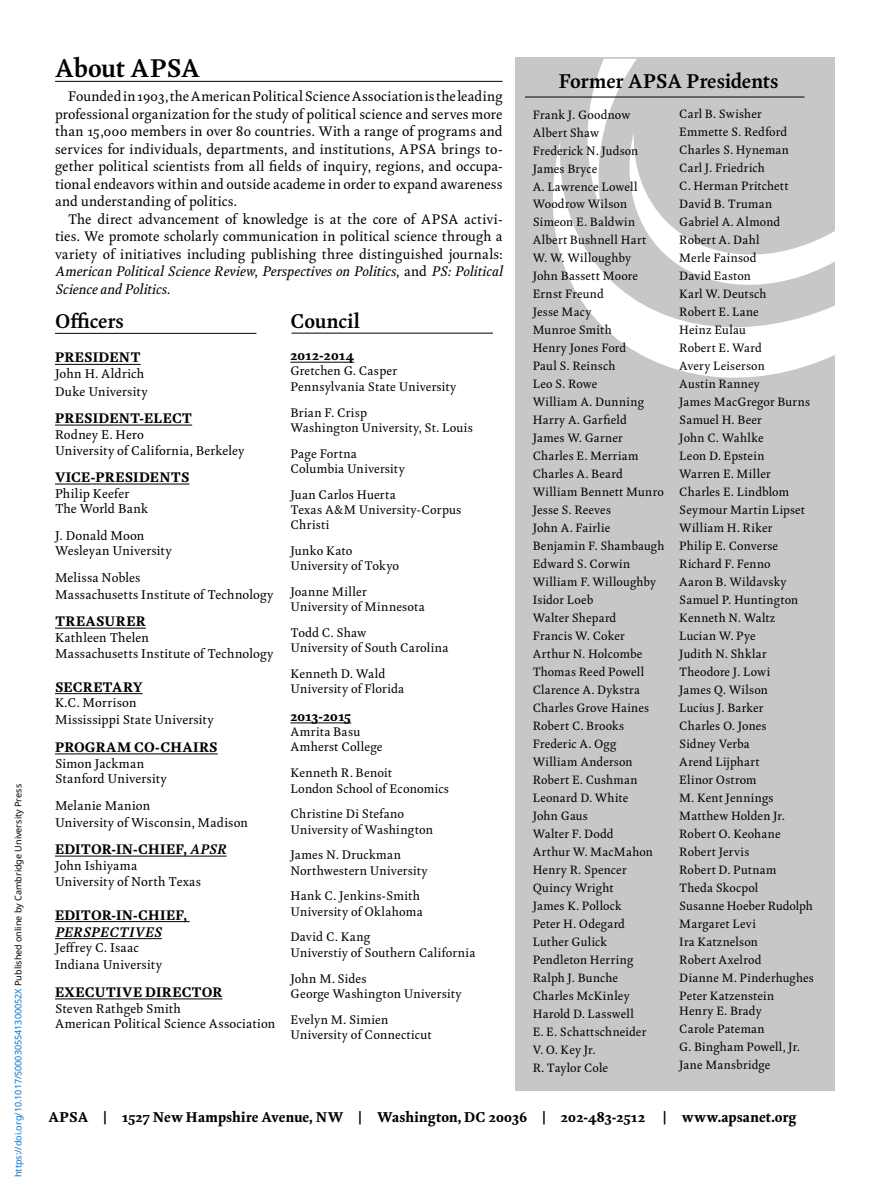
<style>
.page{position:relative;width:891px;height:1189px;background:#fff}
.page>*{position:absolute;margin:0;border:0;box-sizing:border-box;transform-origin:0 0}
.t1{font:700 26.25px "Kingfisher";letter-spacing:-.01em;color:#000}
.t2{font:700 20.4px "Kingfisher";letter-spacing:-.005em;color:#000}
.t3{font:800 14.55px "Kingfisher";letter-spacing:.01em;color:#000}
.t4{font:14.25px/17.4px "Kingfisher";letter-spacing:.01em;color:#000;text-align:justify}
.t5{font:800 14.25px "Kingfisher";letter-spacing:.01em;color:#000}
.t6{font:italic 700 14.25px "Kingfisher";letter-spacing:.01em;color:#000}
.t7{font:13.05px/15.8px "Kingfisher";letter-spacing:.01em;color:#000}
.t8{font:12.75px/15.3px "Kingfisher";letter-spacing:.01em;color:#000}
.t9{font:12.3px/18px "Kingfisher";letter-spacing:.01em;color:#000}
.t10{font:9px "Noto Sans";color:#0172cf}
.s1{color:#000}
.s2{font-style:italic}
.s3{font-weight:700;font-style:italic}
</style>
<div class="page">
<div style="left:515px;top:57px;width:320px;height:1033px;background:#c7c7c7"></div>
<svg style="left:553px;top:142px;width:282px;height:236px"></svg>
<svg style="left:582px;top:59px;width:253px;height:236px"></svg>
<hr style="left:290px;top:362px;width:64px;height:1px;background:#000">
<hr style="left:290px;top:722px;width:61px;height:1px;background:#000">
<hr style="left:55px;top:364px;width:86px;height:1px;background:#000">
<hr style="left:55px;top:425px;width:137px;height:1px;background:#000">
<hr style="left:55px;top:484px;width:134px;height:1px;background:#000">
<hr style="left:55px;top:628px;width:91px;height:1px;background:#000">
<hr style="left:55px;top:693px;width:88px;height:1px;background:#000">
<hr style="left:55px;top:753px;width:163px;height:1px;background:#000">
<hr style="left:55px;top:855px;width:172px;height:1px;background:#000">
<hr style="left:55px;top:921px;width:135px;height:1px;background:#000">
<hr style="left:55px;top:938px;width:107px;height:1px;background:#000">
<hr style="left:55px;top:998px;width:167px;height:1px;background:#000">
<hr style="left:55px;top:333px;width:201px;height:1px;background:#000">
<hr style="left:292px;top:333px;width:201px;height:1px;background:#000">
<hr style="left:525px;top:97px;width:279px;height:1px;background:#000">
<hr style="left:55px;top:81px;width:448px;height:1px;background:#000">
<p class="t10" style="left:12px;top:1177px;width:395px;rotate:-90deg">https://doi.org/10.1017/S000305541300052X <span class="s1">Published online by Cambridge University Press</span></p>
<h1 class="t1" style="left:55px;top:53px;width:146px">About APSA</h1>
<p class="t4" style="left:55px;top:89px;width:449px;text-indent:13px">Founded in 1903, the American Political Science Association is the leading professional organization for the study of political science and serves more than 15,000 members in over 80 countries. With a range of programs and services for individuals, departments, and institutions, APSA brings to&shy;gether political scientists from all fields of inquiry, regions, and occupa&shy;tional endeavors within and outside academe in order to expand awareness and understanding of politics.</p>
<p class="t4" style="left:55px;top:211px;width:449px;text-indent:13px">The direct advancement of knowledge is at the core of APSA activi&shy;ties. We promote scholarly communication in political science through a variety of initiatives including publishing three distinguished journals:<br><span class="s2">American Political Science Review</span>, <span class="s2">Perspectives on Politics</span>, and <span class="s2">PS: Political Science and Politics</span>.</p>
<h2 class="t2" style="left:290px;top:309px;width:71px">Council</h2>
<p class="t5" style="left:290px;top:347px;width:65px">2012-2014</p>
<p class="t8" style="left:290px;top:365px;width:168px">Gretchen G. Casper<br>Pennsylvania State University</p>
<p class="t8" style="left:290px;top:406px;width:184px">Brian F. Crisp<br>Washington University, St. Louis</p>
<p class="t8" style="left:290px;top:447px;width:116px">Page Fortna<br>Columbia University</p>
<p class="t8" style="left:290px;top:488px;width:172px">Juan Carlos Huerta<br>Texas A&amp;M University-Corpus<br>Christi</p>
<p class="t8" style="left:290px;top:544px;width:110px">Junko Kato<br>University of Tokyo</p>
<p class="t8" style="left:290px;top:585px;width:136px">Joanne Miller<br>University of Minnesota</p>
<p class="t8" style="left:290px;top:626px;width:159px">Todd C. Shaw<br>University of South Carolina</p>
<p class="t8" style="left:290px;top:667px;width:115px">Kenneth D. Wald<br>University of Florida</p>
<p class="t5" style="left:290px;top:707px;width:62px">2013-2015</p>
<p class="t8" style="left:290px;top:725px;width:94px">Amrita Basu<br>Amherst College</p>
<p class="t8" style="left:290px;top:766px;width:160px">Kenneth R. Benoit<br>London School of Economics</p>
<p class="t8" style="left:290px;top:807px;width:144px">Christine Di Stefano<br>University of Washington</p>
<p class="t8" style="left:290px;top:848px;width:139px">James N. Druckman<br>Northwestern University</p>
<p class="t8" style="left:290px;top:889px;width:134px">Hank C. Jenkins-Smith<br>University of Oklahoma</p>
<p class="t8" style="left:290px;top:930px;width:186px">David C. Kang<br>Universtiy of Southern California</p>
<p class="t8" style="left:290px;top:971px;width:173px">John M. Sides<br>George Washington University</p>
<p class="t8" style="left:290px;top:1012px;width:143px">Evelyn M. Simien<br>University of Connecticut</p>
<h2 class="t2" style="left:55px;top:309px;width:70px">Officers</h2>
<p class="t5" style="left:55px;top:349px;width:87px">PRESIDENT</p>
<p class="t7" style="left:55px;top:366px;width:94px;line-height:17.4px">John H. Aldrich<br>Duke University</p>
<p class="t5" style="left:55px;top:410px;width:139px">PRESIDENT-ELECT</p>
<p class="t7" style="left:55px;top:428px;width:191px">Rodney E. Hero<br>University of California, Berkeley</p>
<p class="t5" style="left:55px;top:469px;width:136px">VICE-PRESIDENTS</p>
<p class="t7" style="left:55px;top:487px;width:95px">Philip Keefer<br>The World Bank</p>
<p class="t7" style="left:55px;top:528px;width:118px">J. Donald Moon<br>Wesleyan University</p>
<p class="t7" style="left:55px;top:570px;width:220px;line-height:17px">Melissa Nobles<br>Massachusetts Institute of Technology</p>
<p class="t5" style="left:55px;top:613px;width:92px">TREASURER</p>
<p class="t7" style="left:55px;top:631px;width:220px">Kathleen Thelen<br>Massachusetts Institute of Technology</p>
<p class="t5" style="left:55px;top:678px;width:89px">SECRETARY</p>
<p class="t7" style="left:55px;top:695px;width:160px;line-height:17px">K.C. Morrison<br>Mississippi State University</p>
<p class="t5" style="left:55px;top:738px;width:164px">PROGRAM CO-CHAIRS</p>
<p class="t7" style="left:55px;top:756px;width:113px">Simon Jackman<br>Stanford University</p>
<p class="t7" style="left:55px;top:798px;width:195px;line-height:17px">Melanie Manion<br>University of Wisconsin, Madison</p>
<p class="t5" style="left:55px;top:840px;width:173px">EDITOR-IN-CHIEF, <span class="s3">APSR</span></p>
<p class="t7" style="left:55px;top:858px;width:148px">John Ishiyama<br>University of North Texas</p>
<p class="t5" style="left:55px;top:906px;width:133px">EDITOR-IN-CHIEF,</p>
<p class="t6" style="left:55px;top:923px;width:108px">PERSPECTIVES</p>
<p class="t7" style="left:55px;top:940px;width:109px;line-height:17px">Jeffrey C. Isaac<br>Indiana University</p>
<p class="t5" style="left:55px;top:983px;width:169px">EXECUTIVE DIRECTOR</p>
<p class="t7" style="left:55px;top:1001px;width:222px">Steven Rathgeb Smith<br>American Political Science Association</p>
<h2 class="t2" style="left:559px;top:69px;width:221px">Former APSA Presidents</h2>
<p class="t9" style="left:533px;top:107px;width:133px">Frank J. Goodnow<br>Albert Shaw<br>Frederick N. Judson<br>James Bryce<br>A. Lawrence Lowell<br>Woodrow Wilson<br>Simeon E. Baldwin<br>Albert Bushnell Hart<br>W. W. Willoughby<br>John Bassett Moore<br>Ernst Freund<br>Jesse Macy<br>Munroe Smith<br>Henry Jones Ford<br>Paul S. Reinsch<br>Leo S. Rowe<br>William A. Dunning<br>Harry A. Garfield<br>James W. Garner<br>Charles E. Merriam<br>Charles A. Beard<br>William Bennett Munro<br>Jesse S. Reeves<br>John A. Fairlie<br>Benjamin F. Shambaugh<br>Edward S. Corwin<br>William F. Willoughby<br>Isidor Loeb<br>Walter Shepard<br>Francis W. Coker<br>Arthur N. Holcombe<br>Thomas Reed Powell<br>Clarence A. Dykstra<br>Charles Grove Haines<br>Robert C. Brooks<br>Frederic A. Ogg<br>William Anderson<br>Robert E. Cushman<br>Leonard D. White<br>John Gaus<br>Walter F. Dodd<br>Arthur W. MacMahon<br>Henry R. Spencer<br>Quincy Wright<br>James K. Pollock<br>Peter H. Odegard<br>Luther Gulick<br>Pendleton Herring<br>Ralph J. Bunche<br>Charles McKinley<br>Harold D. Lasswell<br>E. E. Schattschneider<br>V. O. Key Jr.<br>R. Taylor Cole</p>
<p class="t9" style="left:679px;top:107px;width:136px">Carl B. Swisher<br>Emmette S. Redford<br>Charles S. Hyneman<br>Carl J. Friedrich<br>C. Herman Pritchett<br>David B. Truman<br>Gabriel A. Almond<br>Robert A. Dahl<br>Merle Fainsod<br>David Easton<br>Karl W. Deutsch<br>Robert E. Lane<br>Heinz Eulau<br>Robert E. Ward<br>Avery Leiserson<br>Austin Ranney<br>James MacGregor Burns<br>Samuel H. Beer<br>John C. Wahlke<br>Leon D. Epstein<br>Warren E. Miller<br>Charles E. Lindblom<br>Seymour Martin Lipset<br>William H. Riker<br>Philip E. Converse<br>Richard F. Fenno<br>Aaron B. Wildavsky<br>Samuel P. Huntington<br>Kenneth N. Waltz<br>Lucian W. Pye<br>Judith N. Shklar<br>Theodore J. Lowi<br>James Q. Wilson<br>Lucius J. Barker<br>Charles O. Jones<br>Sidney Verba<br>Arend Lijphart<br>Elinor Ostrom<br>M. Kent Jennings<br>Matthew Holden Jr.<br>Robert O. Keohane<br>Robert Jervis<br>Robert D. Putnam<br>Theda Skocpol<br>Susanne Hoeber Rudolph<br>Margaret Levi<br>Ira Katznelson<br>Robert Axelrod<br>Dianne M. Pinderhughes<br>Peter Katzenstein</p>
<p class="t9" style="left:679px;top:1003px;width:122px">Henry E. Brady<br>Carole Pateman<br>G. Bingham Powell, Jr.<br>Jane Mansbridge</p>
<p class="t3" style="left:49px;top:1108px;width:749px">APSA | 1527 New Hampshire Avenue, NW | Washington, DC 20036 | 202-483-2512 | www.apsanet.org</p>
</div>
